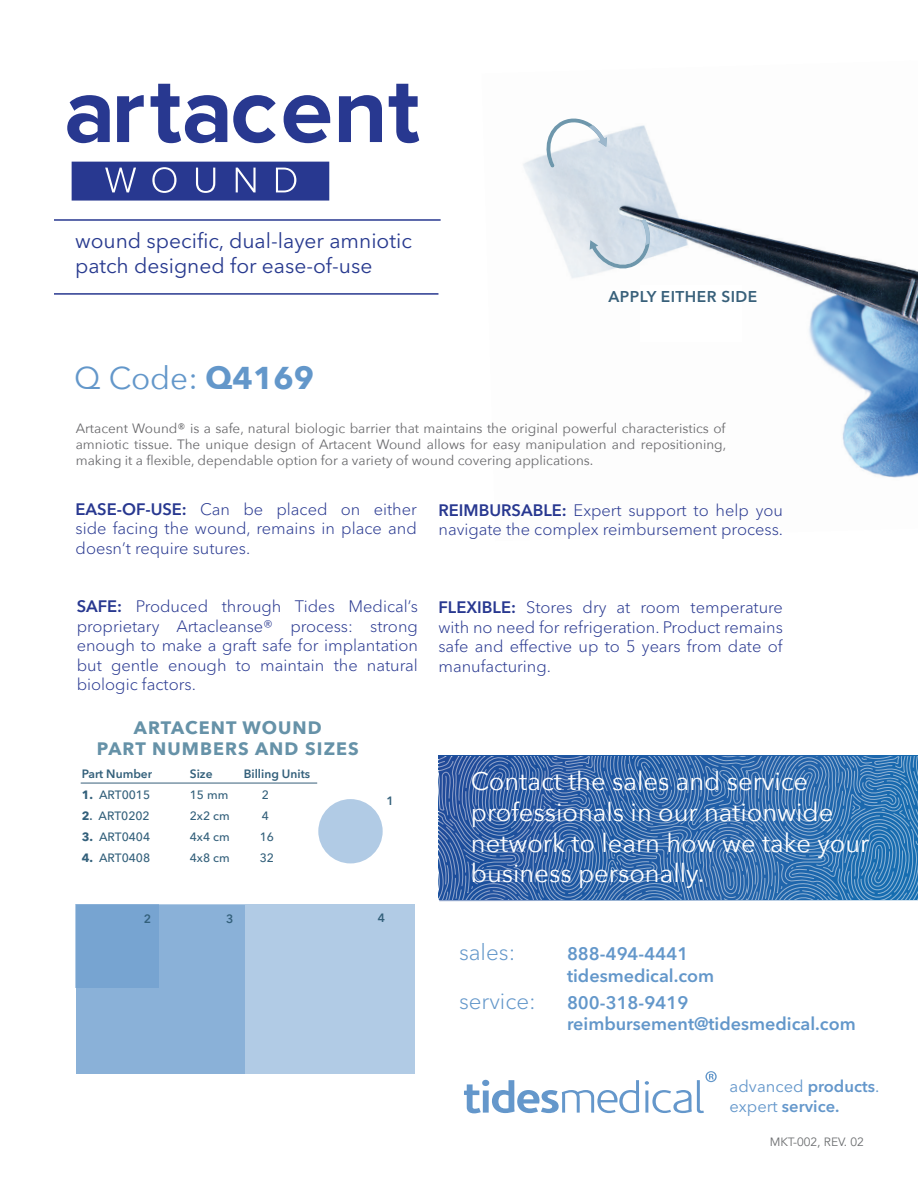
<style>
.page{position:relative;width:918px;height:1188px;background:#fff}
.page>*{position:absolute;margin:0;border:0;box-sizing:border-box;transform-origin:0 0}
.t1{font:31.5px "Avenir Next";color:#6397ca}
.t2{font:25.5px/30.6px "Avenir Next";color:#fff}
.t3{font:300 22.5px "Avenir Next LT Pro";color:#6397ca}
.t4{font:21px/25.2px "Avenir Next LT Pro";color:#283a8f}
.t5{font:600 18px/21.6px "Avenir Next LT Pro";color:#6397ca}
.t6{font:700 18px/21.6px "Avenir Next";letter-spacing:.06em;color:#6692a8;text-align:center}
.t7{font:300 16.5px/19.5px "Avenir Next LT Pro";color:#283890;text-align:justify}
.t8{font:600 16.5px/19.8px "Avenir Next LT Pro";color:#6497cb}
.t9{font:600 15.6px "Avenir Next LT Pro";letter-spacing:.03em;color:#38607a}
.t10{font:13.5px/16.2px "Avenir Next";color:#69696c;text-align:justify}
.t11{font:500 12px "Avenir Next LT Pro";color:#33607b}
.t12{font:600 12px "Avenir Next LT Pro";color:#33607b}
.t13{font:12px "Avenir";color:#6c6e70}
.s1{font-weight:700}
.s2{font-weight:600}
.s3{font-weight:400}
</style>
<div class="page">
<svg style="left:439px;top:755px;width:479px;height:146px;background:#3d72b0"></svg>
<img style="left:523px;top:125px;width:395px;height:296px">
<img style="left:909px;top:125px;width:9px;height:223px">
<img style="left:842px;top:421px;width:76px;height:57px">
<svg style="left:542px;top:118px;width:65px;height:50px"></svg>
<svg style="left:590px;top:219px;width:61px;height:54px;background:#cddae4"></svg>
<div style="left:640px;top:285px;width:102px;height:57px;background:#fff"></div>
<svg style="left:72px;top:162px;width:257px;height:39px;background:#3b4999"></svg>
<svg style="left:67px;top:95px;width:43px;height:48px"></svg>
<svg style="left:117px;top:95px;width:27px;height:47px"></svg>
<svg style="left:151px;top:84px;width:76px;height:59px"></svg>
<svg style="left:233px;top:95px;width:43px;height:48px"></svg>
<svg style="left:284px;top:95px;width:46px;height:48px"></svg>
<svg style="left:339px;top:95px;width:43px;height:47px"></svg>
<svg style="left:389px;top:84px;width:30px;height:59px"></svg>
<hr style="left:54px;top:219px;width:387px;height:2px;background:#283890">
<hr style="left:54px;top:293px;width:384px;height:2px;background:#283890">
<hr style="left:81px;top:783px;width:236px;height:1px;background:#38607a">
<div style="left:318px;top:799px;width:65px;height:64px;background:#b1cbe5;border-radius:50%"></div>
<div style="left:76px;top:904px;width:338px;height:169px;background:#b1cbe5"></div>
<div style="left:76px;top:905px;width:168px;height:169px;background:#8ab1d8"></div>
<div style="left:76px;top:905px;width:83px;height:83px;background:#77a4d1"></div>
<svg style="left:464px;top:1080px;width:175px;height:33px"></svg>
<svg style="left:645px;top:1071px;width:72px;height:42px"></svg>
<p class="t4" style="left:75px;top:228px;width:338px">wound specific, dual-layer amniotic patch designed for ease-of-use</p>
<h1 class="t1" style="left:74px;top:351px;width:241px">Q Code: <span class="s1">Q4169</span></h1>
<p class="t9" style="left:608px;top:287px;width:150px">APPLY EITHER SIDE</p>
<p class="t10" style="left:76px;top:420px;width:652px">Artacent Wound® is a safe, natural biologic barrier that maintains the original powerful characteristics of amniotic tissue. The unique design of Artacent Wound allows for easy manipulation and repositioning, making it a flexible, dependable option for a variety of wound covering applications.</p>
<p class="t7" style="left:76px;top:499px;width:343px"><span class="s2">EASE-OF-USE:</span> Can be placed on either side facing the wound, remains in place and doesn’t require sutures.</p>
<p class="t7" style="left:438px;top:500px;width:346px"><span class="s2">REIMBURSABLE:</span> Expert support to help you navigate the complex reimbursement process.</p>
<p class="t7" style="left:77px;top:597px;width:343px"><span class="s2">SAFE:</span> Produced through Tides Medical’s proprietary Artacleanse® process: strong enough to make a graft safe for implantation but gentle enough to maintain the natural biologic factors.</p>
<p class="t6" style="left:97px;top:716px;width:263px">ARTACENT WOUND<br>PART NUMBERS AND SIZES</p>
<p class="t12" style="left:82px;top:766px;width:72px">Part Number</p>
<p class="t12" style="left:190px;top:766px;width:24px">Size</p>
<p class="t12" style="left:244px;top:766px;width:68px">Billing Units</p>
<p class="t11" style="left:82px;top:787px;width:70px"><span class="s1">1.</span> ART0015</p>
<p class="t11" style="left:190px;top:787px;width:40px">15 mm</p>
<p class="t11" style="left:262px;top:787px;width:9px">2</p>
<p class="t11" style="left:82px;top:808px;width:70px"><span class="s1">2</span><span class="s2">.</span> ART0202</p>
<p class="t11" style="left:190px;top:808px;width:41px">2x2 cm</p>
<p class="t11" style="left:262px;top:808px;width:9px">4</p>
<p class="t11" style="left:82px;top:829px;width:70px"><span class="s1">3.</span> ART0404</p>
<p class="t11" style="left:190px;top:829px;width:41px">4x4 cm</p>
<p class="t11" style="left:260px;top:829px;width:16px">16</p>
<p class="t11" style="left:82px;top:850px;width:70px"><span class="s1">4.</span> ART0408</p>
<p class="t11" style="left:190px;top:850px;width:41px">4x8 cm</p>
<p class="t11" style="left:260px;top:850px;width:16px">32</p>
<p class="t12" style="left:386px;top:793px;width:9px">1</p>
<p class="t12" style="left:144px;top:912px;width:9px">2</p>
<p class="t12" style="left:226px;top:912px;width:9px">3</p>
<p class="t12" style="left:378px;top:910px;width:9px">4</p>
<p class="t7" style="left:438px;top:598px;width:346px"><span class="s2">FLEXIBLE:</span> Stores dry at room temperature with no need for refrigeration. Product remains safe and effective up to 5 years from date of manufacturing.</p>
<h2 class="t2" style="left:471px;top:765px;width:400px">Contact the sales and service professionals in our nationwide network to learn how we take your business personally.</h2>
<h3 class="t3" style="left:459px;top:939px;width:58px">sales:</h3>
<p class="t5" style="left:567px;top:943px;width:149px">888-494-4441 tidesmedical.com</p>
<h3 class="t3" style="left:459px;top:988px;width:78px">service:</h3>
<p class="t5" style="left:567px;top:992px;width:290px">800-318-9419 reimbursement@tidesmedical.com</p>
<p class="t8" style="left:730px;top:1077px;width:151px"><span class="s3">advanced</span> products<span class="s3">. expert</span> service.</p>
<p class="t13" style="left:770px;top:1135px;width:96px">MKT-002, REV. 02</p>
</div>
